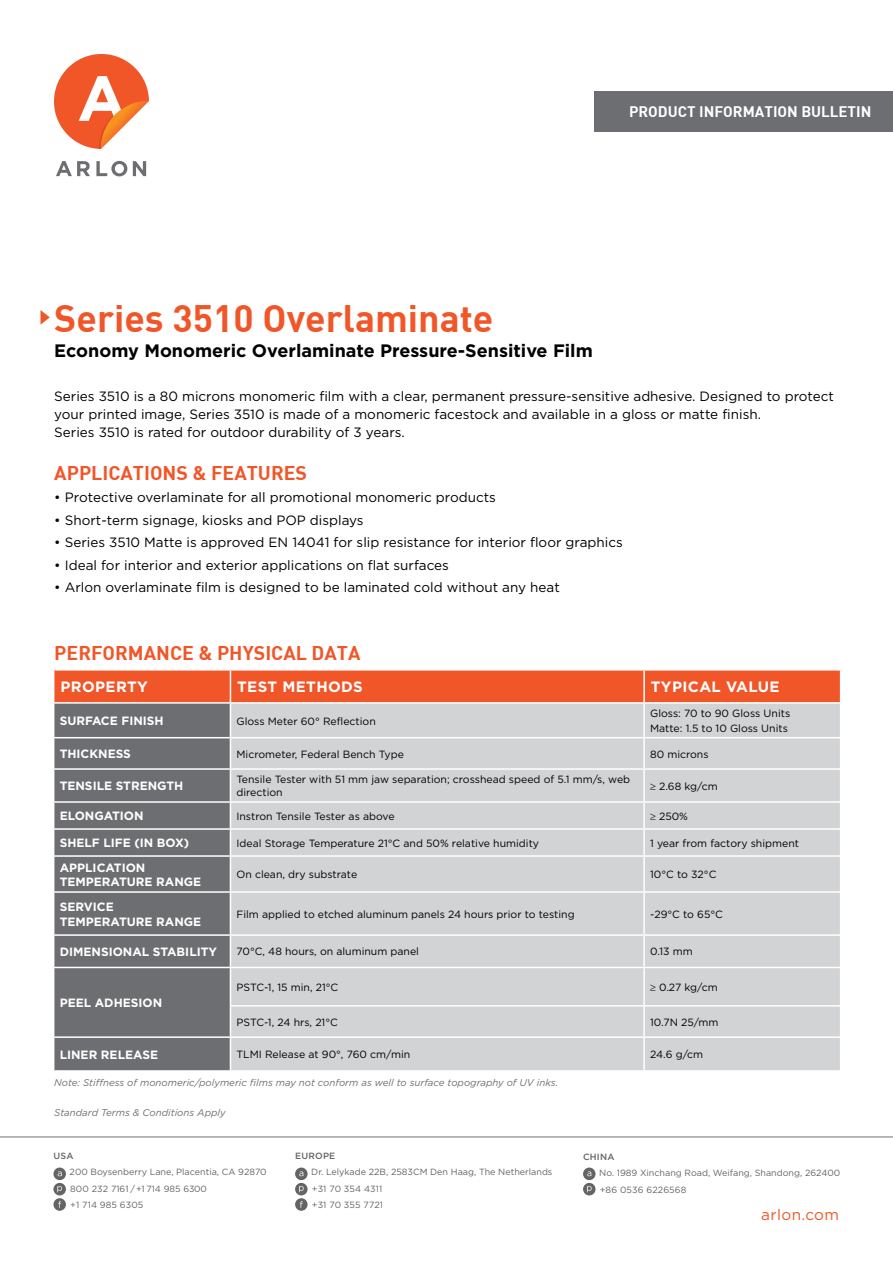
<style>
.page{position:relative;width:893px;height:1263px;background:#fff}
.page>*{position:absolute;margin:0;border:0;box-sizing:border-box;transform-origin:0 0}
.t1{font:37.5px "DIN Bold";color:#f15629}
.t2{font:19.5px "DIN Bold";color:#f15629}
.t3{font:700 18px "Gotham";color:#000}
.t4{font:15.3px "Gotham";letter-spacing:.025em;color:#f15629}
.t5{font:700 15px "Gotham";letter-spacing:.025em;color:#fff}
.t6{font:15px "DIN Bold";color:#fff}
.t7{font:13.5px/18px "Gotham";color:#000}
.t8{font:700 12px/14.4px "Gotham";color:#fff}
.t9{font:10.5px/14.4px "Gotham";color:#000}
.t10{font:italic 9.75px "Gotham";color:#6d6e71}
.t11{font:9px/16.5px "Gotham";color:#636466}
.t12{font:500 9px "Gotham";letter-spacing:.025em;color:#636466}
</style>
<div class="page">
<svg style="left:56px;top:161px;width:34px;height:15px"></svg>
<svg style="left:96px;top:161px;width:31px;height:15px"></svg>
<svg style="left:133px;top:161px;width:13px;height:15px"></svg>
<svg style="left:54px;top:54px;width:95px;height:95px"></svg>
<div style="left:595px;top:91px;width:298px;height:41px;background:#6d6e71"></div>
<hr style="left:0;top:1136px;width:893px;height:1px;background:#737373">
<svg style="left:53px;top:1167px;width:13px;height:13px"></svg>
<svg style="left:58px;top:1171px;width:4px;height:5px"></svg>
<div style="left:53px;top:1198px;width:13px;height:13px;background:#636466;border-radius:50%"></div>
<svg style="left:58px;top:1201px;width:3px;height:7px"></svg>
<div style="left:53px;top:1183px;width:13px;height:12px;background:#636466;border-radius:50%"></div>
<svg style="left:57px;top:1186px;width:5px;height:6px"></svg>
<svg style="left:295px;top:1167px;width:13px;height:13px"></svg>
<svg style="left:299px;top:1171px;width:4px;height:5px"></svg>
<div style="left:295px;top:1198px;width:13px;height:13px;background:#636466;border-radius:50%"></div>
<svg style="left:300px;top:1201px;width:3px;height:7px"></svg>
<div style="left:295px;top:1183px;width:13px;height:12px;background:#636466;border-radius:50%"></div>
<svg style="left:299px;top:1186px;width:5px;height:6px"></svg>
<svg style="left:583px;top:1167px;width:12px;height:13px"></svg>
<svg style="left:587px;top:1171px;width:4px;height:5px"></svg>
<div style="left:583px;top:1183px;width:12px;height:12px;background:#636466;border-radius:50%"></div>
<svg style="left:587px;top:1186px;width:5px;height:6px"></svg>
<svg style="left:40px;top:310px;width:10px;height:15px"></svg>
<div style="left:54px;top:670px;width:786px;height:32px;background:#f15629"></div>
<div style="left:54px;top:704px;width:176px;height:366px;background:#6d6e71"></div>
<div style="left:231px;top:704px;width:609px;height:366px;background:#d1d3d4"></div>
<hr style="left:230px;top:670px;width:1px;height:32px;background:#fff">
<hr style="left:643px;top:670px;width:2px;height:32px;background:#fff">
<hr style="left:643px;top:704px;width:2px;height:33px;background:#fff">
<hr style="left:53px;top:737px;width:177px;height:1px;background:#fff">
<hr style="left:230px;top:737px;width:414px;height:1px;background:#fff">
<hr style="left:644px;top:737px;width:197px;height:1px;background:#fff">
<hr style="left:643px;top:738px;width:2px;height:30px;background:#fff">
<hr style="left:53px;top:768px;width:177px;height:2px;background:#fff">
<hr style="left:230px;top:768px;width:414px;height:2px;background:#fff">
<hr style="left:644px;top:768px;width:197px;height:2px;background:#fff">
<hr style="left:643px;top:770px;width:2px;height:31px;background:#fff">
<hr style="left:53px;top:801px;width:177px;height:2px;background:#fff">
<hr style="left:230px;top:801px;width:414px;height:2px;background:#fff">
<hr style="left:644px;top:801px;width:197px;height:2px;background:#fff">
<hr style="left:643px;top:803px;width:2px;height:25px;background:#fff">
<hr style="left:53px;top:828px;width:177px;height:2px;background:#fff">
<hr style="left:230px;top:828px;width:414px;height:2px;background:#fff">
<hr style="left:644px;top:828px;width:197px;height:2px;background:#fff">
<hr style="left:643px;top:830px;width:2px;height:25px;background:#fff">
<hr style="left:53px;top:855px;width:177px;height:2px;background:#fff">
<hr style="left:230px;top:855px;width:414px;height:2px;background:#fff">
<hr style="left:644px;top:855px;width:197px;height:2px;background:#fff">
<hr style="left:643px;top:857px;width:2px;height:34px;background:#fff">
<hr style="left:53px;top:891px;width:177px;height:2px;background:#fff">
<hr style="left:230px;top:891px;width:414px;height:2px;background:#fff">
<hr style="left:644px;top:891px;width:197px;height:2px;background:#fff">
<hr style="left:643px;top:893px;width:2px;height:41px;background:#fff">
<hr style="left:53px;top:934px;width:177px;height:2px;background:#fff">
<hr style="left:230px;top:934px;width:414px;height:2px;background:#fff">
<hr style="left:644px;top:934px;width:197px;height:2px;background:#fff">
<hr style="left:643px;top:936px;width:2px;height:31px;background:#fff">
<hr style="left:53px;top:967px;width:177px;height:1px;background:#fff">
<hr style="left:230px;top:967px;width:414px;height:1px;background:#fff">
<hr style="left:644px;top:967px;width:197px;height:1px;background:#fff">
<hr style="left:643px;top:968px;width:2px;height:37px;background:#fff">
<hr style="left:230px;top:1005px;width:414px;height:1px;background:#fff">
<hr style="left:644px;top:1005px;width:197px;height:1px;background:#fff">
<hr style="left:643px;top:1006px;width:2px;height:30px;background:#fff">
<hr style="left:53px;top:1036px;width:177px;height:2px;background:#fff">
<hr style="left:230px;top:1036px;width:414px;height:2px;background:#fff">
<hr style="left:644px;top:1036px;width:197px;height:2px;background:#fff">
<hr style="left:643px;top:1038px;width:2px;height:32px;background:#fff">
<p class="t6" style="left:629px;top:101px;width:244px">PRODUCT INFORMATION BULLETIN</p>
<h1 class="t1" style="left:54px;top:294px;width:441px">Series 3510 Overlaminate</h1>
<h3 class="t3" style="left:54px;top:340px;width:540px">Economy Monomeric Overlaminate Pressure-Sensitive Film</h3>
<p class="t7" style="left:54px;top:387px;width:781px">Series 3510 is a 80 microns monomeric film with a clear, permanent pressure-sensitive adhesive. Designed to protect your printed image, Series 3510 is made of a monomeric facestock and available in a gloss or matte finish.<br>Series 3510 is rated for outdoor durability of 3 years.</p>
<h2 class="t2" style="left:54px;top:460px;width:254px">APPLICATIONS &amp; FEATURES</h2>
<p class="t7" style="left:54px;top:488px;width:443px">• Protective overlaminate for all promotional monomeric products</p>
<p class="t7" style="left:54px;top:511px;width:311px">• Short-term signage, kiosks and POP displays</p>
<p class="t7" style="left:54px;top:533px;width:570px">• Series 3510 Matte is approved EN 14041 for slip resistance for interior floor graphics</p>
<p class="t7" style="left:54px;top:556px;width:396px">• Ideal for interior and exterior applications on flat surfaces</p>
<p class="t7" style="left:54px;top:578px;width:507px">• Arlon overlaminate film is designed to be laminated cold without any heat</p>
<h2 class="t2" style="left:54px;top:640px;width:308px">PERFORMANCE &amp; PHYSICAL DATA</h2>
<p class="t5" style="left:60px;top:678px;width:89px">PROPERTY</p>
<p class="t5" style="left:237px;top:678px;width:127px">TEST METHODS</p>
<p class="t5" style="left:651px;top:678px;width:130px">TYPICAL VALUE</p>
<p class="t8" style="left:60px;top:713px;width:106px">SURFACE FINISH</p>
<p class="t9" style="left:236px;top:713px;width:141px">Gloss Meter 60° Reflection</p>
<p class="t9" style="left:650px;top:706px;width:142px">Gloss: 70 to 90 Gloss Units<br>Matte: 1.5 to 10 Gloss Units</p>
<p class="t8" style="left:60px;top:746px;width:73px">THICKNESS</p>
<p class="t9" style="left:236px;top:746px;width:169px">Micrometer, Federal Bench Type</p>
<p class="t9" style="left:650px;top:746px;width:60px">80 microns</p>
<p class="t8" style="left:60px;top:778px;width:125px">TENSILE STRENGTH</p>
<p class="t9" style="left:236px;top:773px;width:395px;line-height:12.6px">Tensile Tester with 51 mm jaw separation; crosshead speed of 5.1 mm/s, web direction</p>
<p class="t9" style="left:650px;top:779px;width:69px">≥ 2.68 kg/cm</p>
<p class="t8" style="left:60px;top:808px;width:85px">ELONGATION</p>
<p class="t9" style="left:236px;top:809px;width:160px">Instron Tensile Tester as above</p>
<p class="t9" style="left:650px;top:809px;width:39px">≥ 250%</p>
<p class="t8" style="left:60px;top:835px;width:131px">SHELF LIFE (IN BOX)</p>
<p class="t9" style="left:236px;top:836px;width:304px">Ideal Storage Temperature 21°C and 50% relative humidity</p>
<p class="t9" style="left:650px;top:836px;width:150px">1 year from factory shipment</p>
<p class="t8" style="left:60px;top:860px;width:143px">APPLICATION<br>TEMPERATURE RANGE</p>
<p class="t9" style="left:236px;top:867px;width:122px">On clean, dry substrate</p>
<p class="t9" style="left:650px;top:867px;width:68px">10°C to 32°C</p>
<p class="t8" style="left:60px;top:899px;width:143px">SERVICE<br>TEMPERATURE RANGE</p>
<p class="t9" style="left:236px;top:907px;width:340px">Film applied to etched aluminum panels 24 hours prior to testing</p>
<p class="t9" style="left:650px;top:907px;width:74px">-29°C to 65°C</p>
<p class="t8" style="left:60px;top:944px;width:159px">DIMENSIONAL STABILITY</p>
<p class="t9" style="left:236px;top:944px;width:184px">70°C, 48 hours, on aluminum panel</p>
<p class="t9" style="left:650px;top:944px;width:44px">0.13 mm</p>
<p class="t8" style="left:60px;top:995px;width:104px">PEEL ADHESION</p>
<p class="t9" style="left:236px;top:980px;width:103px">PSTC-1, 15 min, 21°C</p>
<p class="t9" style="left:650px;top:980px;width:69px">≥ 0.27 kg/cm</p>
<p class="t9" style="left:236px;top:1014px;width:103px">PSTC-1, 24 hrs, 21°C</p>
<p class="t9" style="left:650px;top:1014px;width:70px">10.7N 25/mm</p>
<p class="t8" style="left:60px;top:1047px;width:100px">LINER RELEASE</p>
<p class="t9" style="left:236px;top:1047px;width:175px">TLMI Release at 90°, 760 cm/min</p>
<p class="t9" style="left:650px;top:1047px;width:55px">24.6 g/cm</p>
<p class="t10" style="left:54px;top:1077px;width:505px">Note: Stiffness of monomeric/polymeric films may not conform as well to surface topography of UV inks.</p>
<p class="t10" style="left:54px;top:1107px;width:173px">Standard Terms &amp; Conditions Apply</p>
<p class="t12" style="left:53px;top:1150px;width:22px">USA</p>
<p class="t11" style="left:70px;top:1164px;width:198px">200 Boysenberry Lane, Placentia, CA 92870<br>800 232 7161 / +1 714 985 6300<br>+1 714 985 6305</p>
<p class="t12" style="left:295px;top:1150px;width:42px">EUROPE</p>
<p class="t11" style="left:311px;top:1164px;width:243px">Dr. Lelykade 22B, 2583CM Den Haag, The Netherlands +31 70 354 4311<br>+31 70 355 7721</p>
<p class="t12" style="left:583px;top:1151px;width:33px">CHINA</p>
<p class="t11" style="left:599px;top:1164px;width:243px">No. 1989 Xinchang Road, Weifang, Shandong, 262400 +86 0536 6226568</p>
<p class="t4" style="left:761px;top:1206px;width:79px">arlon.com</p>
</div>
